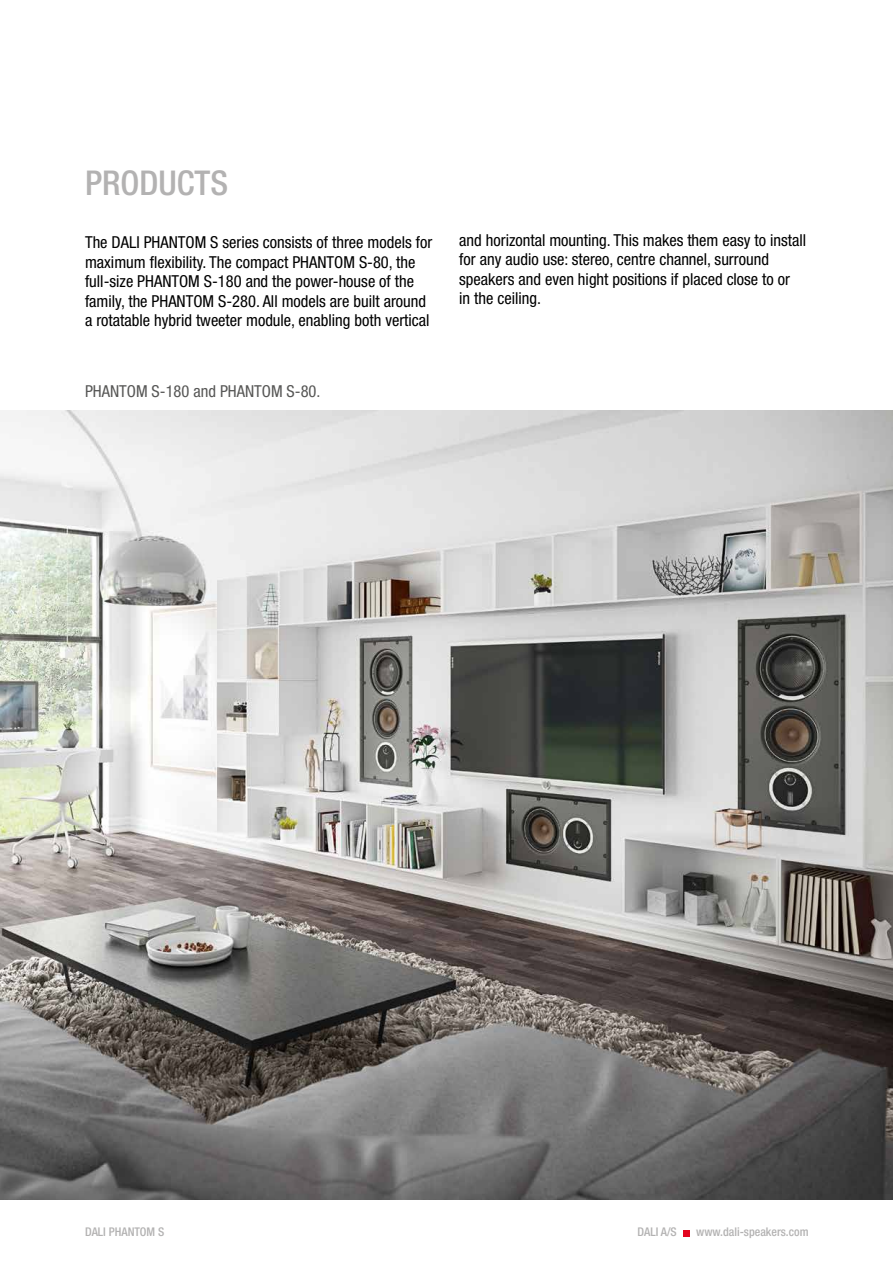
<style>
.page{position:relative;width:893px;height:1263px;background:#fff}
.page>*{position:absolute;margin:0;border:0;box-sizing:border-box;transform-origin:0 0}
.t1{font:500 condensed 34.2px "Helvetica Neue LT Std";color:#b3b2b2}
.t2{font:condensed 16.5px/19.5px "Helvetica Neue LT Std";color:#000}
.t3{font:condensed 16.5px "Helvetica Neue LT Std";color:#575756}
.t4{font:500 condensed 12px "Helvetica Neue LT Std";color:#b3b2b2}
</style>
<div class="page">
<img style="left:0;top:410px;width:893px;height:789px">
<div style="left:683px;top:1230px;width:7px;height:6px;background:#e3051f"></div>
<h1 class="t1" style="left:85px;top:162px;width:145px">PRODUCTS</h1>
<p class="t2" style="left:85px;top:232px;width:349px">The DALI PHANTOM S series consists of three models for maximum flexibility. The compact PHANTOM S-80, the full-size PHANTOM S-180 and the power-house of the family, the PHANTOM S-280. All models are built around a rotatable hybrid tweeter module, enabling both vertical</p>
<p class="t2" style="left:459px;top:230px;width:348px">and horizontal mounting. This makes them easy to install for any audio use: stereo, centre channel, surround speakers and even hight positions if placed close to or<br>in the ceiling.</p>
<p class="t3" style="left:85px;top:382px;width:237px">PHANTOM S-180 and PHANTOM S-80.</p>
<p class="t4" style="left:85px;top:1225px;width:81px">DALI PHANTOM S</p>
<p class="t4" style="left:637px;top:1225px;width:41px">DALI A/S</p>
<p class="t4" style="left:696px;top:1225px;width:114px">www.dali-speakers.com</p>
</div>
